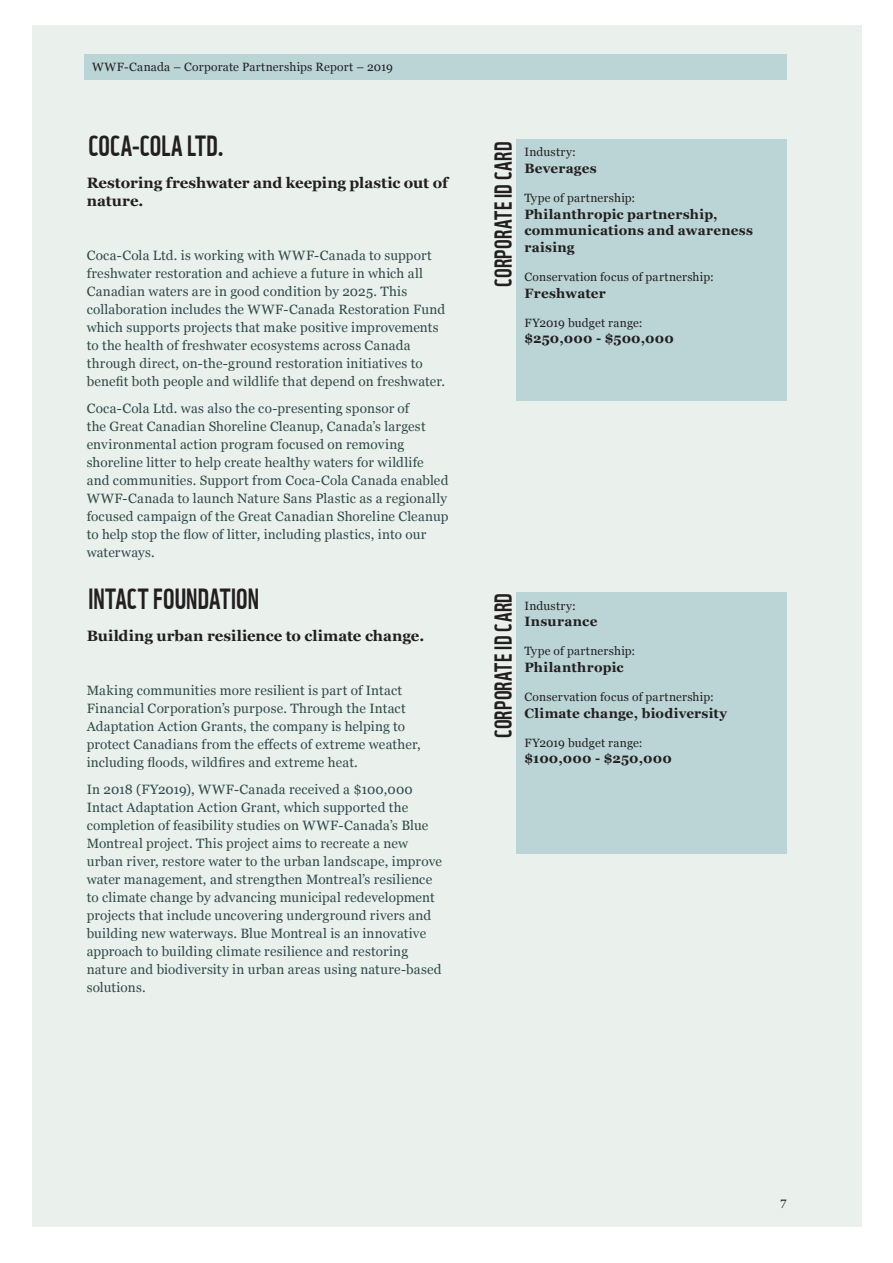
<style>
.page{position:relative;width:893px;height:1263px;background:#fff}
.page>*{position:absolute;margin:0;border:0;box-sizing:border-box;transform-origin:0 0}
.Corporate_title{font:28.5px "WWF";letter-spacing:.005em;color:#231f20}
.t1{font:24px "WWF";letter-spacing:.015em;color:#231f20}
.GI_Body_text{font:700 15px/18px "Georgia";color:#231f20}
.GI_Body_text-2{font:13.5px/18px "Georgia";letter-spacing:.015em;color:#304949}
.GI_Body_text-3{font:700 13.5px/16.5px "Georgia";letter-spacing:.015em;color:#231f20}
.GI_Body_text-4{font:12px "Georgia";letter-spacing:.015em;color:#231f20}
.A4_running_head_le{font:12px "Georgia";letter-spacing:.02em;color:#231f20}
.A4_Folio_aligned_l{font:12px "Georgia";color:#231f20}
</style>
<div class="page">
<div style="left:33px;top:26px;width:829px;height:1201px;background:#eaf1ed"></div>
<div style="left:84px;top:54px;width:703px;height:26px;background:#bbd5d6"></div>
<div style="left:516px;top:139px;width:271px;height:261px;background:#bbd5d6"></div>
<div style="left:516px;top:592px;width:271px;height:262px;background:#bbd5d6"></div>
<p class="A4_running_head_le" style="left:92px;top:58px;width:302px">WWF-Canada – Corporate Partnerships Report – 2019</p>
<p class="Corporate_title" style="left:88px;top:123px;width:138px">COCA-COLA LTD.</p>
<p class="GI_Body_text" style="left:87px;top:173px;width:363px">Restoring freshwater and keeping plastic out of nature.</p>
<p class="GI_Body_text-2" style="left:87px;top:246px;width:360px">Coca-Cola Ltd. is working with WWF-Canada to support freshwater restoration and achieve a future in which all Canadian waters are in good condition by 2025. This collaboration includes the WWF-Canada Restoration Fund which supports projects that make positive improvements to the health of freshwater ecosystems across Canada through direct, on-the-ground restoration initiatives to benefit both people and wildlife that depend on freshwater.</p>
<p class="GI_Body_text-2" style="left:87px;top:399px;width:363px">Coca-Cola Ltd. was also the co-presenting sponsor of<br>the Great Canadian Shoreline Cleanup, Canada’s largest environmental action program focused on removing shoreline litter to help create healthy waters for wildlife and communities. Support from Coca-Cola Canada enabled WWF-Canada to launch Nature Sans Plastic as a regionally focused campaign of the Great Canadian Shoreline Cleanup to help stop the flow of litter, including plastics, into our waterways.</p>
<p class="Corporate_title" style="left:88px;top:576px;width:172px">INTACT FOUNDATION</p>
<p class="GI_Body_text" style="left:87px;top:626px;width:339px">Building urban resilience to climate change.</p>
<p class="GI_Body_text-2" style="left:87px;top:681px;width:335px">Making communities more resilient is part of Intact Financial Corporation’s purpose. Through the Intact Adaptation Action Grants, the company is helping to protect Canadians from the effects of extreme weather, including floods, wildfires and extreme heat.</p>
<p class="GI_Body_text-2" style="left:87px;top:780px;width:357px">In 2018 (FY2019), WWF-Canada received a $100,000<br>Intact Adaptation Action Grant, which supported the completion of feasibility studies on WWF-Canada’s Blue Montreal project. This project aims to recreate a new urban river, restore water to the urban landscape, improve water management, and strengthen Montreal’s resilience to climate change by advancing municipal redevelopment projects that include uncovering underground rivers and building new waterways. Blue Montreal is an innovative approach to building climate resilience and restoring nature and biodiversity in urban areas using nature-based solutions.</p>
<p class="t1" style="left:484px;top:287px;width:146px;rotate:-90deg">CORPORATE ID CARD</p>
<p class="GI_Body_text-4" style="left:524px;top:144px;width:53px">Industry:</p>
<p class="GI_Body_text-3" style="left:524px;top:159px;width:74px">Beverages</p>
<p class="GI_Body_text-4" style="left:524px;top:189px;width:112px">Type of partnership:</p>
<p class="GI_Body_text-3" style="left:524px;top:205px;width:230px">Philanthropic partnership, communications and awareness raising</p>
<p class="GI_Body_text-4" style="left:524px;top:268px;width:191px">Conservation focus of partnership:</p>
<p class="GI_Body_text-3" style="left:524px;top:284px;width:83px">Freshwater</p>
<p class="GI_Body_text-4" style="left:524px;top:314px;width:120px">FY2019 budget range:</p>
<p class="GI_Body_text-3" style="left:524px;top:330px;width:151px">$250,000 - $500,000</p>
<p class="t1" style="left:484px;top:738px;width:146px;rotate:-90deg">CORPORATE ID CARD</p>
<p class="GI_Body_text-4" style="left:524px;top:597px;width:53px">Industry:</p>
<p class="GI_Body_text-3" style="left:524px;top:612px;width:74px">Insurance</p>
<p class="GI_Body_text-4" style="left:524px;top:642px;width:112px">Type of partnership:</p>
<p class="GI_Body_text-3" style="left:524px;top:658px;width:101px">Philanthropic</p>
<p class="GI_Body_text-4" style="left:524px;top:688px;width:191px">Conservation focus of partnership:</p>
<p class="GI_Body_text-3" style="left:524px;top:704px;width:204px">Climate change, biodiversity</p>
<p class="GI_Body_text-4" style="left:524px;top:734px;width:120px">FY2019 budget range:</p>
<p class="GI_Body_text-3" style="left:524px;top:750px;width:149px">$100,000 - $250,000</p>
<p class="A4_Folio_aligned_l" style="left:781px;top:1193px;width:8px">7</p>
</div>
